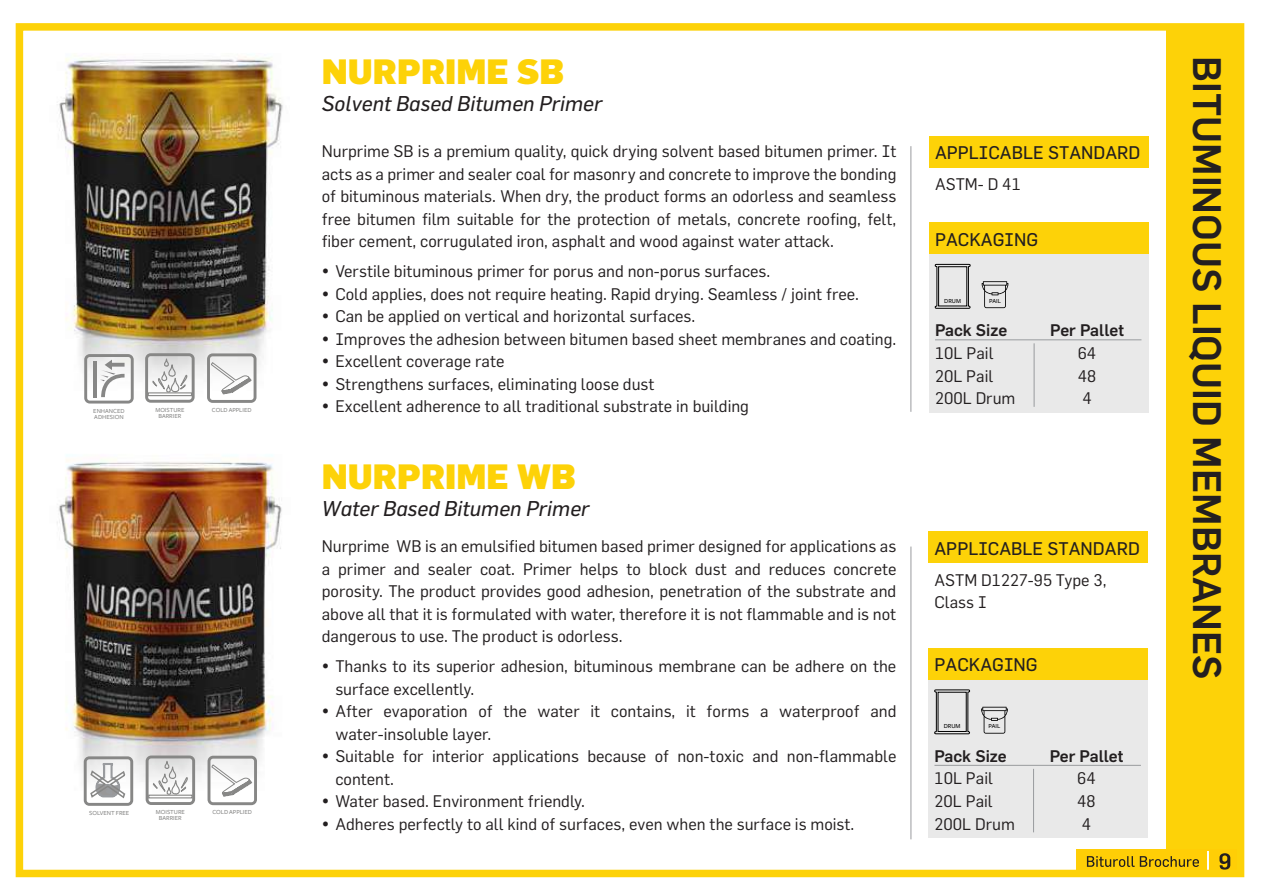
<style>
.page{position:relative;width:1263px;height:893px;background:#fff}
.page>*{position:absolute;margin:0;border:0;box-sizing:border-box;transform-origin:0 0}
.t1{font:500 39px "Flama";color:#231f20}
.t2{font:900 34.5px "Flama";color:#fdd208}
.t3{font:italic 21px "Flama";color:#231f20}
.t4{font:18px "Flama";color:#231f20}
.t5{font:16.5px/22.5px "Flama";color:#231f20}
.t6{font:500 16.5px "Flama";color:#231f20}
.t7{font:6.45px/6px "Freight Sans Medium SC";color:#878786;text-align:center}
.t8{font:6.45px "Freight Sans Medium SC";color:#000}
</style>
<div class="page">
<div style="left:1166px;top:28px;width:72px;height:844px;background:#fdd208"></div>
<div style="left:1077px;top:849px;width:166px;height:25px;background:#ffce06"></div>
<svg style="left:1219px;top:853px;width:11px;height:15px"></svg>
<svg style="left:1087px;top:856px;width:112px;height:11px"></svg>
<hr style="left:1207px;top:851px;width:2px;height:21px;background:#fff">
<div style="left:16px;top:23px;width:1228px;height:854px;border:8px solid #fdd208"></div>
<img style="left:57px;top:455px;width:225px;height:351px">
<svg style="left:84px;top:756px;width:49px;height:50px"></svg>
<svg style="left:146px;top:739px;width:49px;height:66px"></svg>
<svg style="left:208px;top:756px;width:49px;height:49px"></svg>
<hr style="left:910px;top:547px;width:1px;height:292px;background:#999b9e">
<div style="left:928px;top:531px;width:220px;height:32px;background:#fdd208"></div>
<div style="left:928px;top:679px;width:220px;height:159px;background:#e9e9e9"></div>
<div style="left:928px;top:648px;width:220px;height:31px;background:#fdd208"></div>
<hr style="left:934px;top:765px;width:207px;height:1px;background:#999b9e">
<hr style="left:1033px;top:769px;width:1px;height:63px;background:#999b9e">
<svg style="left:981px;top:707px;width:27px;height:27px"></svg>
<svg style="left:934px;top:689px;width:36px;height:46px"></svg>
<div style="left:938px;top:692px;width:29px;height:40px;border:1px solid #010101"></div>
<img style="left:59px;top:55px;width:224px;height:344px">
<svg style="left:84px;top:354px;width:50px;height:50px"></svg>
<svg style="left:145px;top:336px;width:50px;height:67px"></svg>
<svg style="left:207px;top:353px;width:49px;height:50px"></svg>
<div style="left:929px;top:136px;width:219px;height:32px;background:#fdd208"></div>
<hr style="left:910px;top:146px;width:1px;height:266px;background:#999b9e">
<div style="left:929px;top:254px;width:219px;height:158px;background:#e9e9e9"></div>
<div style="left:929px;top:222px;width:219px;height:32px;background:#fdd208"></div>
<hr style="left:935px;top:339px;width:206px;height:1px;background:#999b9e">
<hr style="left:1034px;top:343px;width:1px;height:64px;background:#999b9e">
<svg style="left:982px;top:281px;width:26px;height:27px"></svg>
<svg style="left:934px;top:264px;width:37px;height:45px"></svg>
<div style="left:938px;top:266px;width:29px;height:40px;border:1px solid #010101"></div>
<p class="t7" style="left:93px;top:408px;width:33px;text-align:left">ENHANCED<br>ADHESION</p>
<p class="t7" style="left:155px;top:407px;width:31px">MOISTURE<br>BARRIER</p>
<p class="t7" style="left:212px;top:407px;width:41px">COLD APPLIED</p>
<p class="t7" style="left:89px;top:810px;width:42px">SOLVENT FREE</p>
<p class="t7" style="left:156px;top:809px;width:31px">MOISTURE<br>BARRIER</p>
<p class="t7" style="left:212px;top:809px;width:41px">COLD APPLIED</p>
<h2 class="t2" style="left:322px;top:50px;width:244px">NURPRIME SB</h2>
<p class="t3" style="left:322px;top:91px;width:282px">Solvent Based Bitumen Primer</p>
<p class="t5" style="left:322px;top:140px;width:576px;text-align:justify">Nurprime SB is a premium quality, quick drying solvent based bitumen primer. It acts as a primer and sealer coal for masonry and concrete to improve the bonding of bituminous materials. When dry, the product forms an odorless and seamless free bitumen film suitable for the protection of metals, concrete roofing, felt, fiber cement, corrugulated iron, asphalt and wood against water attack.</p>
<p class="t5" style="left:322px;top:260px;width:450px">• Verstile bituminous primer for porus and non-porus surfaces.</p>
<p class="t5" style="left:322px;top:282px;width:539px">• Cold applies, does not require heating. Rapid drying. Seamless / joint free.</p>
<p class="t5" style="left:322px;top:305px;width:375px">• Can be applied on vertical and horizontal surfaces.</p>
<p class="t5" style="left:322px;top:327px;width:576px">• Improves the adhesion between bitumen based sheet membranes and coating.</p>
<p class="t5" style="left:322px;top:350px;width:184px">• Excellent coverage rate</p>
<p class="t5" style="left:322px;top:372px;width:334px">• Strengthens surfaces, eliminating loose dust</p>
<p class="t5" style="left:322px;top:395px;width:429px">• Excellent adherence to all traditional substrate in building</p>
<h2 class="t2" style="left:322px;top:456px;width:255px">NURPRIME WB</h2>
<p class="t3" style="left:322px;top:496px;width:269px">Water Based Bitumen Primer</p>
<p class="t5" style="left:322px;top:535px;width:576px;text-align:justify">Nurprime WB is an emulsified bitumen based primer designed for applications as a primer and sealer coat. Primer helps to block dust and reduces concrete porosity. The product provides good adhesion, penetration of the substrate and above all that it is formulated with water, therefore it is not flammable and is not dangerous to use. The product is odorless.</p>
<p class="t5" style="left:335px;top:655px;width:562px;text-indent:-14px">• Thanks to its superior adhesion, bituminous membrane can be adhere on the surface excellently.</p>
<p class="t5" style="left:335px;top:700px;width:563px;text-indent:-14px">• After evaporation of the water it contains, it forms a waterproof and water-insoluble layer.</p>
<p class="t5" style="left:335px;top:745px;width:563px;text-indent:-14px">• Suitable for interior applications because of non-toxic and non-flammable content.</p>
<p class="t5" style="left:322px;top:790px;width:265px">• Water based. Environment friendly.</p>
<p class="t5" style="left:322px;top:812px;width:534px">• Adheres perfectly to all kind of surfaces, even when the surface is moist.</p>
<p class="t4" style="left:935px;top:142px;width:207px">APPLICABLE STANDARD</p>
<p class="t5" style="left:935px;top:172px;width:87px">ASTM- D 41</p>
<p class="t4" style="left:935px;top:228px;width:105px">PACKAGING</p>
<p class="t8" style="left:944px;top:297px;width:18px">DRUM</p>
<p class="t8" style="left:989px;top:297px;width:13px">PAIL</p>
<p class="t6" style="left:935px;top:319px;width:74px">Pack Size</p>
<p class="t5" style="left:935px;top:341px;width:82px">10L Pail<br>20L Pail<br>200L Drum</p>
<p class="t6" style="left:1050px;top:319px;width:75px">Per Pallet</p>
<p class="t5" style="left:1078px;top:341px;width:20px;text-align:justify">64<br>48<br>4</p>
<p class="t4" style="left:934px;top:538px;width:207px">APPLICABLE STANDARD</p>
<p class="t5" style="left:934px;top:568px;width:174px">ASTM D1227-95 Type 3,<br>Class I</p>
<p class="t4" style="left:934px;top:654px;width:105px">PACKAGING</p>
<p class="t8" style="left:944px;top:723px;width:18px">DRUM</p>
<p class="t8" style="left:988px;top:723px;width:13px">PAIL</p>
<p class="t6" style="left:934px;top:744px;width:74px">Pack Size</p>
<p class="t5" style="left:934px;top:767px;width:82px">10L Pail<br>20L Pail<br>200L Drum</p>
<p class="t6" style="left:1050px;top:744px;width:75px">Per Pallet</p>
<p class="t5" style="left:1077px;top:767px;width:20px;text-align:justify">64<br>48<br>4</p>
<h1 class="t1" style="left:1235px;top:56px;width:624px;rotate:90deg">BITUMINOUS LIQUID MEMBRANES</h1>
</div>
